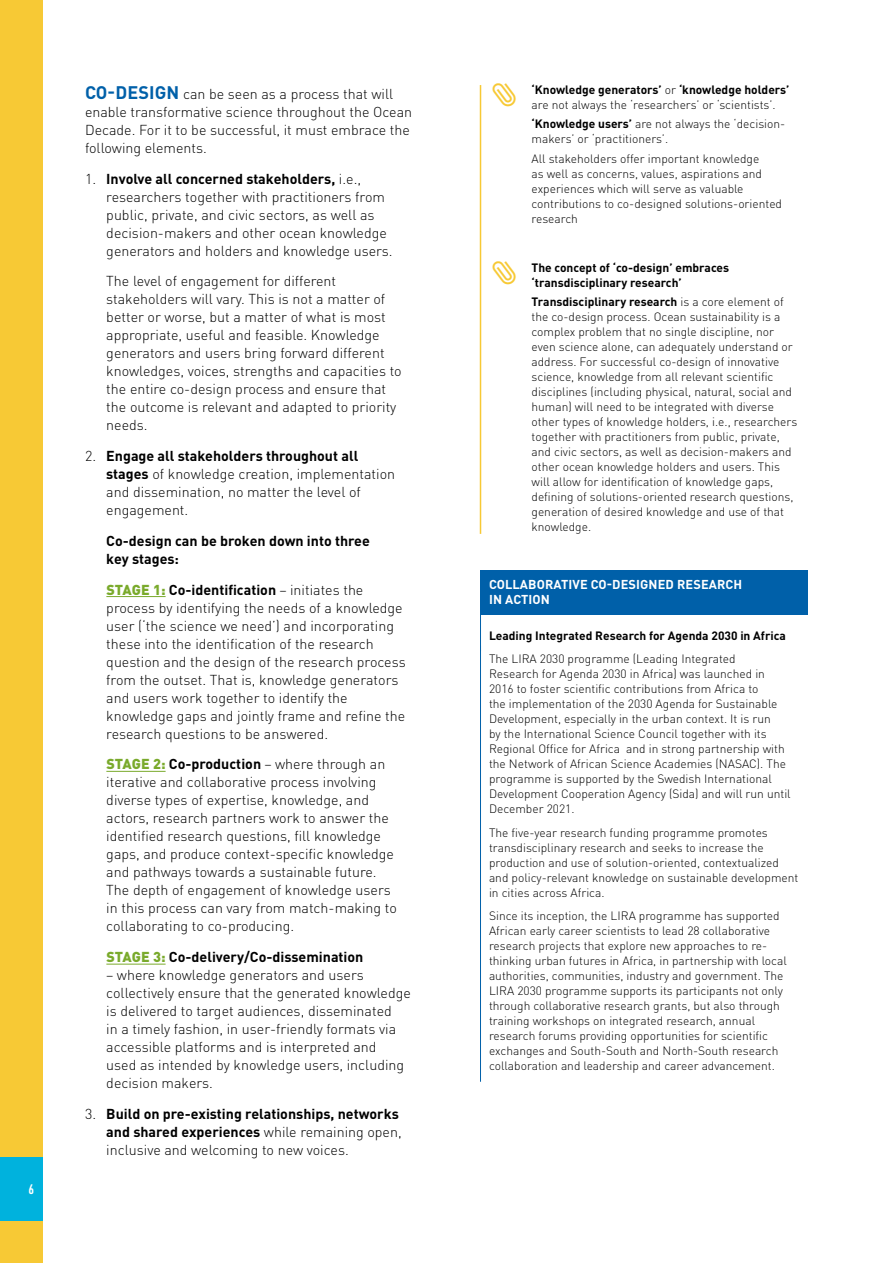
<style>
.page{position:relative;width:893px;height:1263px;background:#fff}
.page>*{position:absolute;margin:0;border:0;box-sizing:border-box;transform-origin:0 0}
.t1{font:30px "Bix Bats LT Std Wired";color:#f7c935}
.t2{font:300 14.25px/18px "DINOT";color:#000}
.t3{font:700 14.25px/18px "DINOT";color:#000}
.t4{font:500 condensed 14.25px "DIN Next LT Pro";color:#fff}
.t5{font:700 12.75px/15px "DINOT";letter-spacing:.01em;color:#fff}
.t6{font:300 12px/15px "DINOT";color:#000}
.t7{font:700 12px/15px "DINOT";color:#000}
.s1{font-weight:700;font-size:18px;color:#0060a9}
.s2{font-weight:700}
.s3{font-weight:900;color:#7aaa2c}
.s4{font-weight:300}
</style>
<div class="page">
<div style="left:0;top:0;width:43px;height:1263px;background:#f7c935"></div>
<div style="left:0;top:1157px;width:43px;height:63px;background:#00b2dd"></div>
<hr style="left:106px;top:596px;width:60px;height:1px;background:#7aaa2c">
<hr style="left:106px;top:771px;width:60px;height:1px;background:#7aaa2c">
<hr style="left:106px;top:964px;width:60px;height:1px;background:#7aaa2c">
<hr style="left:480px;top:85px;width:1px;height:449px;background:#f7c935">
<div style="left:480px;top:570px;width:328px;height:45px;background:#0060a9"></div>
<hr style="left:480px;top:614px;width:1px;height:37px;background:#0060a9">
<hr style="left:480px;top:646px;width:1px;height:436px;background:#0060a9">
<p class="t4" style="left:28px;top:1181px;width:7px">6</p>
<p class="t2" style="left:85px;top:84px;width:329px"><span class="s1">CO-DESIGN</span> can be seen as a process that will enable transformative science throughout the Ocean Decade. For it to be successful, it must embrace the following elements.</p>
<p class="t2" style="left:106px;top:169px;width:288px;text-indent:-21px">1. <span class="s2">Involve all concerned stakeholders,</span> i.e., researchers together with practitioners from public, private, and civic sectors, as well as decision-makers and other ocean knowledge generators and holders and knowledge users.</p>
<p class="t2" style="left:106px;top:272px;width:297px">The level of engagement for different stakeholders will vary. This is not a matter of better or worse, but a matter of what is most appropriate, useful and feasible. Knowledge generators and users bring forward different knowledges, voices, strengths and capacities to the entire co-design process and ensure that the outcome is relevant and adapted to priority needs.</p>
<p class="t2" style="left:106px;top:446px;width:290px;text-indent:-21px">2. <span class="s2">Engage all stakeholders throughout all stages</span> of knowledge creation, implementation and dissemination, no matter the level of engagement.</p>
<p class="t3" style="left:106px;top:531px;width:265px">Co-design can be broken down into three key stages:</p>
<p class="t2" style="left:106px;top:580px;width:301px"><span class="s3">STAGE 1:</span> <span class="s2">Co-identification</span> – initiates the process by identifying the needs of a knowledge user (‘the science we need’) and incorporating these into the identification of the research question and the design of the research process from the outset. That is, knowledge generators and users work together to identify the knowledge gaps and jointly frame and refine the research questions to be answered.</p>
<p class="t2" style="left:106px;top:755px;width:292px"><span class="s3">STAGE 2:</span> <span class="s2">Co-production</span> – where through an iterative and collaborative process involving diverse types of expertise, knowledge, and actors, research partners work to answer the identified research questions, fill knowledge gaps, and produce context-specific knowledge and pathways towards a sustainable future.<br>The depth of engagement of knowledge users in this process can vary from match-making to collaborating to co-producing.</p>
<p class="t3" style="left:106px;top:947px;width:259px"><span class="s3">STAGE 3:</span> Co-delivery/Co-dissemination</p>
<p class="t2" style="left:106px;top:965px;width:306px">– where knowledge generators and users collectively ensure that the generated knowledge is delivered to target audiences, disseminated<br>in a timely fashion, in user-friendly formats via accessible platforms and is interpreted and<br>used as intended by knowledge users, including decision makers.</p>
<p class="t3" style="left:106px;top:1104px;width:297px;text-indent:-21px"><span class="s4">3.</span> Build on pre-existing relationships, networks and shared experiences <span class="s4">while remaining open, inclusive and welcoming to new voices.</span></p>
<h1 class="t1" style="left:489px;top:80px;width:31px">k</h1>
<p class="t6" style="left:531px;top:82px;width:259px"><span class="s2">‘Knowledge generators’</span> or <span class="s2">‘knowledge holders’ </span>are not always the ‘researchers’ or ‘scientists’.</p>
<p class="t6" style="left:531px;top:116px;width:255px"><span class="s2">‘Knowledge users’</span> are not always the ‘decision&shy;makers’ or ‘practitioners’.</p>
<p class="t6" style="left:531px;top:150px;width:252px">All stakeholders offer important knowledge<br>as well as concerns, values, aspirations and experiences which will serve as valuable contributions to co-designed solutions-oriented research</p>
<h1 class="t1" style="left:489px;top:258px;width:31px">k</h1>
<p class="t7" style="left:531px;top:259px;width:199px">The concept of ‘co-design’ embraces ‘transdisciplinary research’</p>
<p class="t6" style="left:531px;top:294px;width:267px"><span class="s2">Transdisciplinary research</span> is a core element of the co-design process. Ocean sustainability is a complex problem that no single discipline, nor even science alone, can adequately understand or address. For successful co-design of innovative science, knowledge from all relevant scientific disciplines (including physical, natural, social and human) will need to be integrated with diverse other types of knowledge holders, i.e., researchers together with practitioners from public, private, and civic sectors, as well as decision-makers and other ocean knowledge holders and users. This will allow for identification of knowledge gaps, defining of solutions-oriented research questions, generation of desired knowledge and use of that knowledge.</p>
<p class="t5" style="left:489px;top:576px;width:255px">COLLABORATIVE CO-DESIGNED RESEARCH<br>IN ACTION</p>
<p class="t7" style="left:489px;top:627px;width:298px">Leading Integrated Research for Agenda 2030 in Africa</p>
<p class="t6" style="left:489px;top:651px;width:303px">The LIRA 2030 programme (Leading Integrated<br>Research for Agenda 2030 in Africa) was launched in 2016 to foster scientific contributions from Africa to<br>the implementation of the 2030 Agenda for Sustainable Development, especially in the urban context. It is run<br>by the International Science Council together with its Regional Office for Africa and in strong partnership with the Network of African Science Academies (NASAC). The programme is supported by the Swedish International Development Cooperation Agency (Sida) and will run until December 2021.</p>
<p class="t6" style="left:489px;top:824px;width:311px">The five-year research funding programme promotes transdisciplinary research and seeks to increase the production and use of solution-oriented, contextualized and policy-relevant knowledge on sustainable development in cities across Africa.</p>
<p class="t6" style="left:489px;top:908px;width:299px">Since its inception, the LIRA programme has supported African early career scientists to lead 28 collaborative research projects that explore new approaches to re&shy;thinking urban futures in Africa, in partnership with local authorities, communities, industry and government. The LIRA 2030 programme supports its participants not only through collaborative research grants, but also through training workshops on integrated research, annual research forums providing opportunities for scientific exchanges and South-South and North-South research collaboration and leadership and career advancement.</p>
</div>
